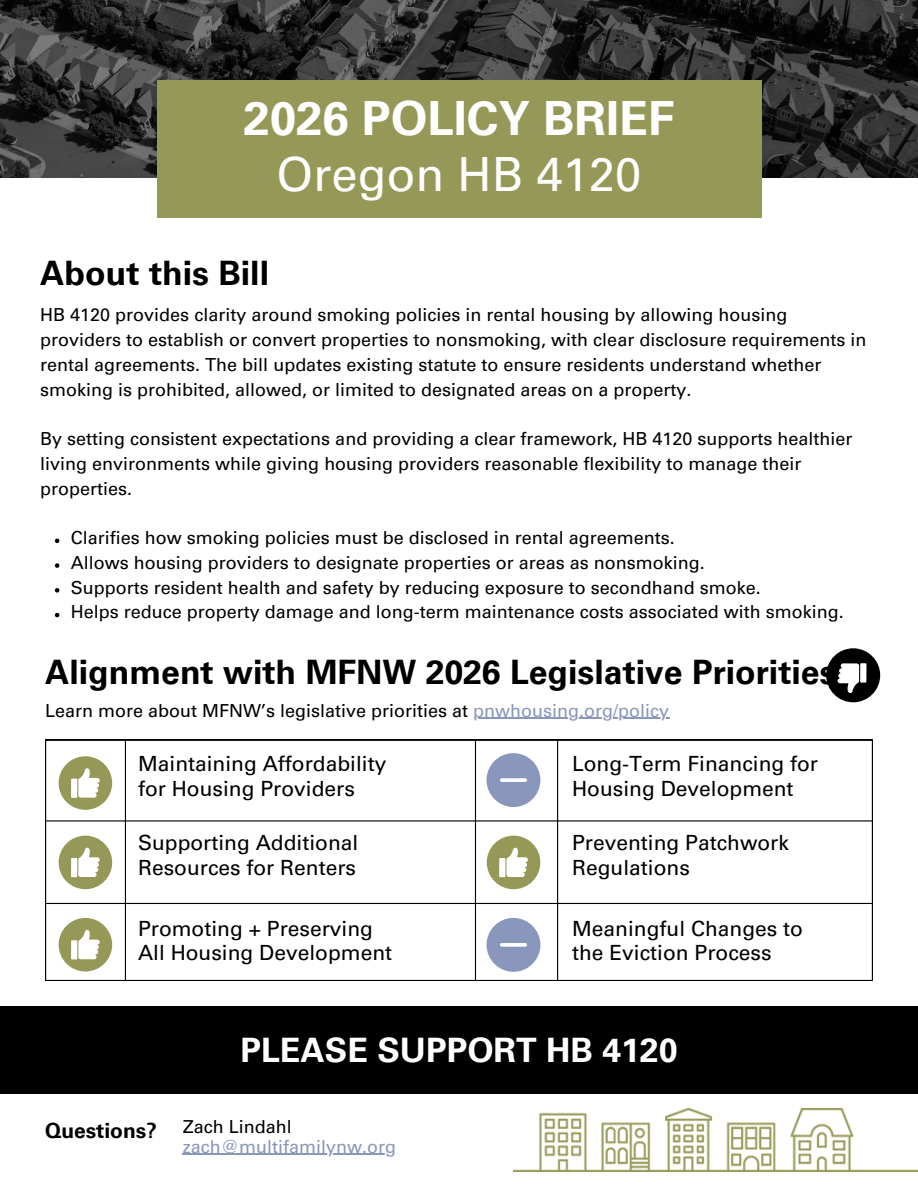
<style>
.page{position:relative;width:918px;height:1188px;background:#fff}
.page>*{position:absolute;margin:0;border:0;box-sizing:border-box;transform-origin:0 0}
.t1{font:700 47.25px "Univers LT Pro 65";color:#fff}
.t2{font:47.25px "Univers LT Pro 55 Roman";color:#fff}
.t3{font:700 33.75px "Univers LT Pro 65";color:#000}
.t4{font:700 33.75px "Univers LT Pro 65";color:#fff}
.t5{font:21px/24.8px "Univers LT Pro 55 Roman";color:#000}
.t6{font:700 21px "Univers LT Pro 65";color:#000}
.t7{font:18px/24.8px "Univers LT Pro 55 Roman";color:#000}
.t8{font:18px "Univers LT Pro 55 Roman";color:#8997bc}
.s1{color:#8997bc}
</style>
<div class="page">
<svg style="left:0;top:0;width:918px;height:177px"></svg>
<div style="left:157px;top:81px;width:604px;height:137px;background:#969857"></div>
<div style="left:0;top:1007px;width:918px;height:87px;background:#000"></div>
<img style="left:513px;top:1108px;width:405px;height:63px">
<hr style="left:183px;top:1154px;width:213px;height:1px;background:#8997bc">
<svg style="left:55px;top:539px;width:4px;height:4px"></svg>
<svg style="left:55px;top:563px;width:4px;height:5px"></svg>
<svg style="left:55px;top:588px;width:4px;height:5px"></svg>
<svg style="left:55px;top:613px;width:4px;height:4px"></svg>
<svg style="left:45px;top:740px;width:828px;height:241px"></svg>
<hr style="left:45px;top:820px;width:828px;height:1px;background:#000">
<hr style="left:45px;top:903px;width:828px;height:1px;background:#000">
<hr style="left:475px;top:740px;width:1px;height:241px;background:#000">
<hr style="left:557px;top:740px;width:1px;height:241px;background:#000">
<hr style="left:125px;top:740px;width:1px;height:241px;background:#000">
<hr style="left:473px;top:718px;width:196px;height:1px;background:#8997bc">
<svg style="left:487px;top:918px;width:53px;height:54px"></svg>
<div style="left:826px;top:648px;width:54px;height:54px;background:#000;border-radius:50%"></div>
<svg style="left:838px;top:663px;width:28px;height:30px"></svg>
<div style="left:59px;top:756px;width:53px;height:54px;background:#969857;border-radius:50%"></div>
<svg style="left:71px;top:768px;width:29px;height:30px"></svg>
<svg style="left:487px;top:753px;width:53px;height:54px"></svg>
<div style="left:487px;top:836px;width:53px;height:53px;background:#969857;border-radius:50%"></div>
<svg style="left:499px;top:847px;width:29px;height:30px"></svg>
<div style="left:59px;top:918px;width:53px;height:54px;background:#969857;border-radius:50%"></div>
<svg style="left:71px;top:930px;width:29px;height:29px"></svg>
<div style="left:59px;top:836px;width:53px;height:53px;background:#969857;border-radius:50%"></div>
<svg style="left:71px;top:847px;width:29px;height:30px"></svg>
<h1 class="t1" style="left:244px;top:101px;width:432px">2026 POLICY BRIEF</h1>
<h2 class="t2" style="left:276px;top:157px;width:367px">Oregon HB 4120</h2>
<h4 class="t3" style="left:40px;top:261px;width:230px">About this Bill</h4>
<p class="t7" style="left:40px;top:305px;width:828px">HB 4120 provides clarity around smoking policies in rental housing by allowing housing providers to establish or convert properties to nonsmoking, with clear disclosure requirements in rental agreements. The bill updates existing statute to ensure residents understand whether smoking is prohibited, allowed, or limited to designated areas on a property.</p>
<p class="t7" style="left:40px;top:429px;width:814px">By setting consistent expectations and providing a clear framework, HB 4120 supports healthier living environments while giving housing providers reasonable flexibility to manage their properties.</p>
<p class="t7" style="left:71px;top:528px;width:606px">Clarifies how smoking policies must be disclosed in rental agreements.</p>
<p class="t7" style="left:71px;top:553px;width:636px">Allows housing providers to designate properties or areas as nonsmoking.</p>
<p class="t7" style="left:71px;top:577px;width:692px">Supports resident health and safety by reducing exposure to secondhand smoke.</p>
<p class="t7" style="left:71px;top:602px;width:775px">Helps reduce property damage and long-term maintenance costs associated with smoking.</p>
<h4 class="t3" style="left:45px;top:659px;width:793px">Alignment with MFNW 2026 Legislative Priorities</h4>
<p class="t7" style="left:45px;top:700px;width:626px">Learn more about MFNW’s legislative priorities at <span class="s1">pnwhousing.org/policy</span></p>
<h6 class="t5" style="left:138px;top:754px;width:250px">Maintaining Affordability for Housing Providers</h6>
<h6 class="t5" style="left:572px;top:754px;width:248px">Long-Term Financing for<br>Housing Development</h6>
<h6 class="t5" style="left:572px;top:833px;width:218px">Preventing Patchwork<br>Regulations</h6>
<h6 class="t5" style="left:138px;top:833px;width:222px">Supporting Additional<br>Resources for Renters</h6>
<h6 class="t5" style="left:138px;top:918px;width:256px">Promoting + Preserving<br>All Housing Development</h6>
<h6 class="t5" style="left:572px;top:918px;width:232px">Meaningful Changes to the Eviction Process</h6>
<h3 class="t4" style="left:240px;top:1037px;width:438px">PLEASE SUPPORT HB 4120</h3>
<h5 class="t6" style="left:45px;top:1123px;width:113px">Questions?</h5>
<p class="t7" style="left:183px;top:1117px;width:111px">Zach Lindahl</p>
<p class="t8" style="left:183px;top:1139px;width:215px">zach@multifamilynw.org</p>
</div>
